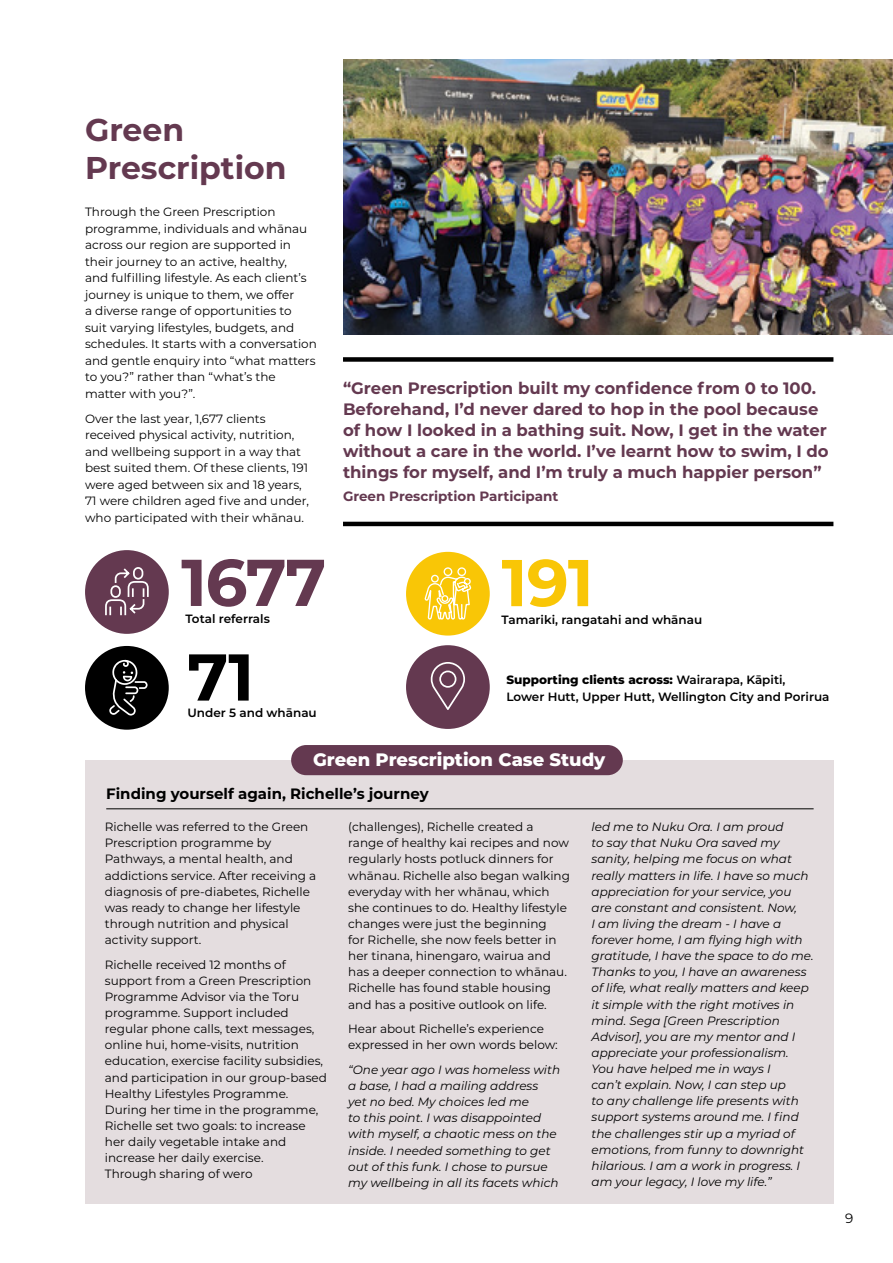
<style>
.page{position:relative;width:893px;height:1263px;background:#fff}
.page>*{position:absolute;margin:0;border:0;box-sizing:border-box;transform-origin:0 0}
.Header_Thin{font:700 66px "Montserrat";color:#643950}
.Body_Sub_Heading{font:700 66px "Montserrat";color:#f9c606}
.Body_Sub_Heading-2{font:700 66px "Montserrat";color:#000}
.t1{font:700 31.5px/37.8px "Montserrat";color:#643950}
.t2{font:800 18px "Montserrat";color:#fff}
.Pull_Out_Quote{font:700 16.5px/21px "Montserrat";color:#643950}
.t3{font:700 15px "Montserrat";color:#000}
.Pull_Out_Quote-2{font:700 13.5px "Montserrat";color:#643950}
.t4{font:13.5px "Montserrat";color:#000}
.Body_copy{font:12px/16px "Montserrat";color:#000}
.Body_copy-2{font:italic 12px/16px "Montserrat";color:#000}
.Infographic_copy{font:600 12px "Montserrat";color:#000}
.Body_copy-3{font:600 12px "Montserrat";color:#000}
.Body_copy-4{font:800 12px "Montserrat";color:#000}
.s1{font-weight:600}
</style>
<div class="page">
<div style="left:406px;top:645px;width:84px;height:84px;background:#643950;border-radius:50%"></div>
<div style="left:85px;top:550px;width:84px;height:84px;background:#643950;border-radius:50%"></div>
<div style="left:406px;top:552px;width:84px;height:83px;background:#f9c606;border-radius:50%"></div>
<div style="left:343px;top:357px;width:490px;height:5px;background:#000"></div>
<hr style="left:343px;top:522px;width:490px;height:4px;background:#000">
<img style="left:343px;top:60px;width:550px;height:275px">
<svg style="left:431px;top:662px;width:34px;height:48px"></svg>
<svg style="left:105px;top:567px;width:44px;height:49px"></svg>
<svg style="left:423px;top:567px;width:48px;height:87px"></svg>
<div style="left:85px;top:760px;width:748px;height:443px;background:#e4dddf"></div>
<div style="left:291px;top:745px;width:332px;height:30px;background:#643950;border-radius:15px"></div>
<hr style="left:106px;top:808px;width:708px;height:1px;background:#000">
<div style="left:85px;top:646px;width:84px;height:84px;background:#000;border-radius:50%"></div>
<svg style="left:109px;top:659px;width:39px;height:56px"></svg>
<h1 class="t1" style="left:85px;top:109px;width:203px">Green<br>Prescription</h1>
<p class="Body_copy" style="left:85px;top:203px;width:233px;line-height:16.5px">Through the Green Prescription programme, individuals and whānau across our region are supported in their journey to an active, healthy,<br>and fulfilling lifestyle. As each client’s journey is unique to them, we offer<br>a diverse range of opportunities to<br>suit varying lifestyles, budgets, and schedules. It starts with a conversation and gentle enquiry into “what matters to you?” rather than “what’s the matter with you?”.</p>
<p class="Body_copy" style="left:85px;top:410px;width:226px;line-height:16.5px">Over the last year, 1,677 clients received physical activity, nutrition, and wellbeing support in a way that best suited them. Of these clients, 191 were aged between six and 18 years, 71 were children aged five and under, who participated with their whānau.</p>
<p class="Pull_Out_Quote" style="left:343px;top:377px;width:487px">“Green Prescription built my confidence from 0 to 100.<br>Beforehand, I’d never dared to hop in the pool because of how I looked in a bathing suit. Now, I get in the water without a care in the world. I’ve learnt how to swim, I do things for myself, and I’m truly a much happier person”</p>
<p class="Pull_Out_Quote-2" style="left:343px;top:487px;width:217px">Green Prescription Participant</p>
<p class="Header_Thin" style="left:181px;top:535px;width:147px">1677</p>
<p class="Infographic_copy" style="left:185px;top:610px;width:86px">Total referrals</p>
<p class="Infographic_copy" style="left:502px;top:611px;width:202px">Tamariki, rangatahi and whānau</p>
<p class="Body_Sub_Heading" style="left:502px;top:535px;width:94px">191</p>
<p class="Body_Sub_Heading-2" style="left:187px;top:629px;width:68px">71</p>
<p class="Infographic_copy" style="left:187px;top:704px;width:131px">Under 5 and whānau</p>
<p class="Body_copy-4" style="left:506px;top:671px;width:281px">Supporting clients across: <span class="s1">Wairarapa, Kāpiti,</span></p>
<p class="Body_copy-3" style="left:506px;top:688px;width:325px">Lower Hutt, Upper Hutt, Wellington City and Porirua</p>
<p class="t2" style="left:313px;top:747px;width:294px">Green Prescription Case Study</p>
<p class="t3" style="left:106px;top:783px;width:324px">Finding yourself again, Richelle’s journey</p>
<p class="Body_copy" style="left:105px;top:818px;width:213px">Richelle was referred to the Green<br>Prescription programme by<br>Pathways, a mental health, and addictions service. After receiving a diagnosis of pre-diabetes, Richelle was ready to change her lifestyle through nutrition and physical activity support.</p>
<p class="Body_copy" style="left:105px;top:956px;width:224px">Richelle received 12 months of support from a Green Prescription Programme Advisor via the Toru programme. Support included regular phone calls, text messages, online hui, home-visits, nutrition education, exercise facility subsidies, and participation in our group-based Healthy Lifestyles Programme.<br>During her time in the programme, Richelle set two goals: to increase her daily vegetable intake and increase her daily exercise.</p>
<p class="Body_copy" style="left:105px;top:1165px;width:149px">Through sharing of wero</p>
<p class="Body_copy" style="left:348px;top:818px;width:223px">(challenges), Richelle created a range of healthy kai recipes and now regularly hosts potluck dinners for whānau. Richelle also began walking everyday with her whānau, which she continues to do. Healthy lifestyle changes were just the beginning<br>for Richelle, she now feels better in her tinana, hinengaro, wairua and has a deeper connection to whānau.<br>Richelle has found stable housing and has a positive outlook on life.</p>
<p class="Body_copy" style="left:348px;top:1020px;width:211px">Hear about Richelle’s experience expressed in her own words below:</p>
<p class="Body_copy-2" style="left:348px;top:1061px;width:213px">“One year ago I was homeless with a base, I had a mailing address<br>yet no bed. My choices led me<br>to this point. I was disappointed with myself, a chaotic mess on the inside. I needed something to get out of this funk. I chose to pursue my wellbeing in all its facets which</p>
<p class="Body_copy-2" style="left:591px;top:818px;width:224px">led me to Nuku Ora. I am proud<br>to say that Nuku Ora saved my sanity, helping me focus on what really matters in life. I have so much appreciation for your service, you are constant and consistent. Now,<br>I am living the dream - I have a forever home, I am flying high with gratitude, I have the space to do me.<br>Thanks to you, I have an awareness of life, what really matters and keep it simple with the right motives in mind. Sega [Green Prescription<br>Advisor], you are my mentor and I appreciate your professionalism.<br>You have helped me in ways I<br>can’t explain. Now, I can step up<br>to any challenge life presents with support systems around me. I find the challenges stir up a myriad of emotions, from funny to downright hilarious. I am a work in progress. I am your legacy, I love my life.”</p>
<p class="t4" style="left:845px;top:1209px;width:10px">9</p>
</div>
